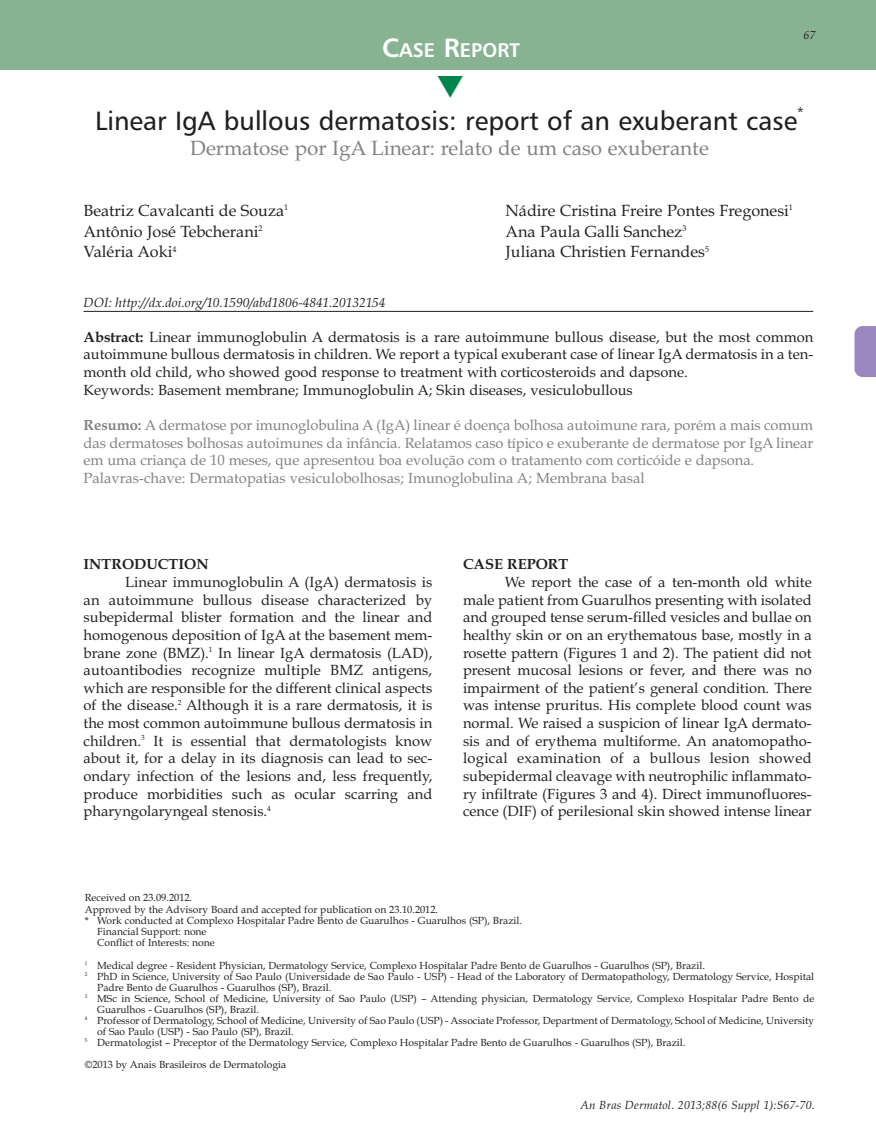
<style>
.page{position:relative;width:876px;height:1137px;background:#fff}
.page>*{position:absolute;margin:0;border:0;box-sizing:border-box;transform-origin:0 0}
.t1{font:26.4px "Humanist 777 BT Roman B";color:#231f20}
.t2{font:20.55px "Book Antiqua";color:#808285}
.t3{font:19.8px "Humanist 777 BT Bold B";color:#fff}
.t4{font:16.2px "Book Antiqua";color:#231f20}
.t5{font:14.7px/17.7px "Book Antiqua";color:#231f20;text-align:justify}
.t6{font:14.7px/17.7px "Book Antiqua";letter-spacing:-.005em;color:#808285}
.t7{font:700 14.7px "Book Antiqua";color:#231f20}
.t8{font:italic 13.2px "Book Antiqua";color:#231f20}
.t9{font:13.2px "Humanist 777 BT Roman B";color:#231f20}
.t10{font:italic 11.7px "Book Antiqua";letter-spacing:.015em;color:#231f20}
.t11{font:10.35px/10.9px "Book Antiqua";color:#231f20}
.s1{font-size:26.4px}
.s2{font-weight:700}
</style>
<div class="page">
<div style="left:0;top:0;width:875px;height:70px;background:#87b392"></div>
<hr style="left:84px;top:311px;width:729px;height:1px;background:#231f20">
<svg style="left:854px;top:326px;width:21px;height:51px"></svg>
<h3 class="t3" style="left:382px;top:42px;width:139px"><span class="s1">C</span>ASE <span class="s1">R</span>EPORT</h3>
<p class="t10" style="left:803px;top:31px;width:13px">67</p>
<p class="t9" style="left:797px;top:107px;width:8px">*</p>
<h1 class="t1" style="left:95px;top:110px;width:703px">Linear IgA bullous dermatosis: report of an exuberant case</h1>
<h2 class="t2" style="left:190px;top:140px;width:520px">Dermatose por IgA Linear: relato de um caso exuberante</h2>
<p class="t4" style="left:84px;top:204px;width:206px">Beatriz Cavalcanti de Souza<sup>1</sup></p>
<p class="t4" style="left:505px;top:204px;width:289px">Nádire Cristina Freire Pontes Fregonesi<sup>1</sup></p>
<p class="t4" style="left:84px;top:225px;width:180px">Antônio José Tebcherani<sup>2</sup></p>
<p class="t4" style="left:505px;top:225px;width:182px">Ana Paula Galli Sanchez<sup>3</sup></p>
<p class="t4" style="left:84px;top:246px;width:94px">Valéria Aoki<sup>4</sup></p>
<p class="t4" style="left:505px;top:246px;width:205px">Juliana Christien Fernandes<sup>5</sup></p>
<p class="t8" style="left:84px;top:297px;width:303px">DOI: http://dx.doi.org/10.1590/abd1806-4841.20132154</p>
<p class="t5" style="left:84px;top:330px;width:731px;text-align:left"><span class="s2">Abstract:</span> Linear immunoglobulin A dermatosis is a rare autoimmune bullous disease, but the most common autoimmune bullous dermatosis in children. We report a typical exuberant case of linear IgA dermatosis in a ten&shy;month old child, who showed good response to treatment with corticosteroids and dapsone.<br>Keywords: Basement membrane; Immunoglobulin A; Skin diseases, vesiculobullous</p>
<p class="t6" style="left:84px;top:418px;width:731px"><span class="s2">Resumo:</span> A dermatose por imunoglobulina A (IgA) linear é doença bolhosa autoimune rara, porém a mais comum das dermatoses bolhosas autoimunes da infância. Relatamos caso típico e exuberante de dermatose por IgA linear em uma criança de 10 meses, que apresentou boa evolução com o tratamento com corticóide e dapsona.<br>Palavras-chave: Dermatopatias vesiculobolhosas; Imunoglobulina A; Membrana basal</p>
<p class="t7" style="left:84px;top:559px;width:126px">INTRODUCTION</p>
<p class="t5" style="left:84px;top:575px;width:350px;text-indent:42px">Linear immunoglobulin A (IgA) dermatosis is an autoimmune bullous disease characterized by subepidermal blister formation and the linear and homogenous deposition of IgA at the basement mem&shy;brane zone (BMZ).<sup>1</sup> In linear IgA dermatosis (LAD), autoantibodies recognize multiple BMZ antigens, which are responsible for the different clinical aspects of the disease.<sup>2</sup> Although it is a rare dermatosis, it is the most common autoimmune bullous dermatosis in children.<sup>3</sup> It is essential that dermatologists know about it, for a delay in its diagnosis can lead to sec&shy;ondary infection of the lesions and, less frequently, produce morbidities such as ocular scarring and pharyngolaryngeal stenosis.<sup>4</sup></p>
<p class="t7" style="left:463px;top:559px;width:107px">CASE REPORT</p>
<p class="t5" style="left:463px;top:575px;width:350px;text-indent:42px">We report the case of a ten-month old white male patient from Guarulhos presenting with isolated and grouped tense serum-filled vesicles and bullae on healthy skin or on an erythematous base, mostly in a rosette pattern (Figures 1 and 2). The patient did not present mucosal lesions or fever, and there was no impairment of the patient’s general condition. There was intense pruritus. His complete blood count was normal. We raised a suspicion of linear IgA dermato&shy;sis and of erythema multiforme. An anatomopatho&shy;logical examination of a bullous lesion showed subepidermal cleavage with neutrophilic inflammato&shy;ry infiltrate (Figures 3 and 4). Direct immunofluores&shy;cence (DIF) of perilesional skin showed intense linear</p>
<p class="t11" style="left:85px;top:893px;width:355px;line-height:12.3px">Received on 23.09.2012.<br>Approved by the Advisory Board and accepted for publication on 23.10.2012.</p>
<p class="t11" style="left:97px;top:917px;width:426px;text-indent:-13px">* Work conducted at Complexo Hospitalar Padre Bento de Guarulhos - Guarulhos (SP), Brazil.<br>Financial Support: none<br>Conflict of Interests: none</p>
<p class="t11" style="left:85px;top:961px;width:621px"><sup>1</sup> Medical degree - Resident Physician, Dermatology Service, Complexo Hospitalar Padre Bento de Guarulhos - Guarulhos (SP), Brazil.</p>
<p class="t11" style="left:85px;top:972px;width:731px"><sup>2</sup> PhD in Science, University of Sao Paulo (Universidade de Sao Paulo - USP) - Head of the Laboratory of Dermatopathology, Dermatology Service, Hospital</p>
<p class="t11" style="left:97px;top:983px;width:236px">Padre Bento de Guarulhos - Guarulhos (SP), Brazil.</p>
<p class="t11" style="left:85px;top:994px;width:731px"><sup>3</sup> MSc in Science, School of Medicine, University of Sao Paulo (USP) – Attending physician, Dermatology Service, Complexo Hospitalar Padre Bento de</p>
<p class="t11" style="left:97px;top:1005px;width:163px">Guarulhos - Guarulhos (SP), Brazil.</p>
<p class="t11" style="left:85px;top:1016px;width:731px"><sup>4</sup> Professor of Dermatology, School of Medicine, University of Sao Paulo (USP) - Associate Professor, Department of Dermatology, School of Medicine, University</p>
<p class="t11" style="left:97px;top:1027px;width:198px">of Sao Paulo (USP) - Sao Paulo (SP), Brazil.</p>
<p class="t11" style="left:85px;top:1038px;width:602px"><sup>5</sup> Dermatologist – Preceptor of the Dermatology Service, Complexo Hospitalar Padre Bento de Guarulhos - Guarulhos (SP), Brazil.</p>
<p class="t11" style="left:85px;top:1060px;width:203px">©2013 by Anais Brasileiros de Dermatologia</p>
<p class="t10" style="left:580px;top:1101px;width:236px">An Bras Dermatol. 2013;88(6 Suppl 1):S67-70.</p>
</div>
